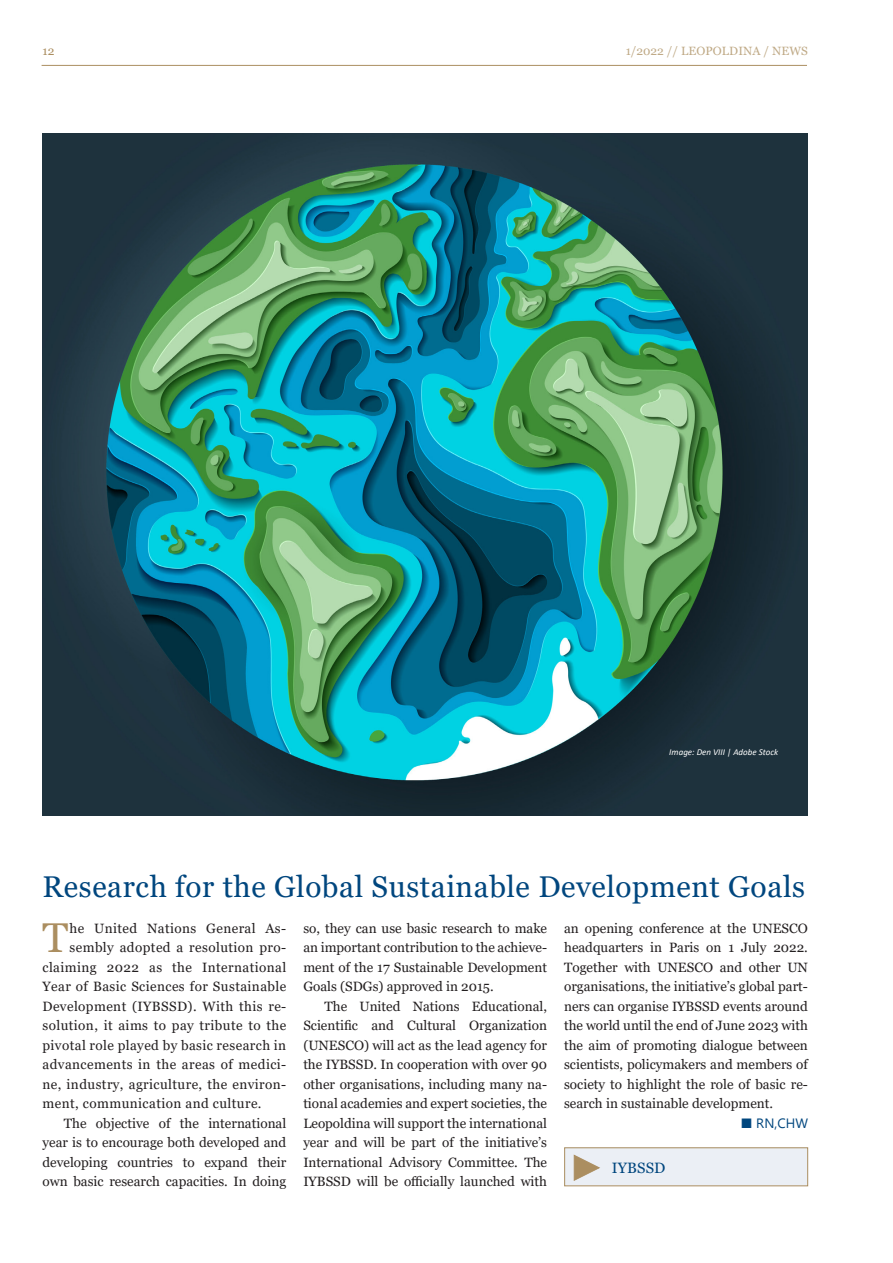
<style>
.page{position:relative;width:893px;height:1263px;background:#fff}
.page>*{position:absolute;margin:0;border:0;box-sizing:border-box;transform-origin:0 0}
.t1{font:41.7px "Georgia";color:#ab8e60}
.Headline_3_-_klein{font:30px "Georgia";letter-spacing:.02em;color:#00467e}
.t2{font:15px "Georgia";letter-spacing:.01em;color:#00467e}
.Fliesstext{font:13.5px/19.5px "Georgia";letter-spacing:.03em;color:#231f20;text-align:justify}
.Fliesstext-2{font:13.5px "Segoe UI Emoji";color:#00467e}
.t3{font:12px "Georgia";letter-spacing:.01em;color:#c0aa87}
.t4{font:12px "Georgia";color:#ab8e60}
.Bildunterschrift{font:italic 9px "Calibri";color:#fff}
</style>
<div class="page">
<hr style="left:42px;top:65px;width:765px;height:1px;background:#ab8e60">
<img style="left:43px;top:133px;width:765px;height:683px">
<div style="left:565px;top:1148px;width:243px;height:38px;background:#ebeff5"></div>
<div style="left:564px;top:1147px;width:244px;height:39px;border:1px solid #ab8e60"></div>
<svg style="left:574px;top:1155px;width:26px;height:26px"></svg>
<p class="t4" style="left:43px;top:44px;width:13px">12</p>
<p class="t3" style="left:626px;top:44px;width:184px">1/2022 // LEOPOLDINA / NEWS</p>
<p class="Bildunterschrift" style="left:669px;top:746px;width:110px">Image: Den VIII | Adobe Stock</p>
<p class="Headline_3_-_klein" style="left:43px;top:868px;width:764px">Research for the Global Sustainable Development Goals</p>
<p class="t1" style="left:43px;top:913px;width:27px">T</p>
<p class="Fliesstext" style="left:70px;top:919px;width:218px">he United Nations General As-</p>
<p class="Fliesstext" style="left:303px;top:919px;width:245px">so, they can use basic research to make an important contribution to the achieve&shy;ment of the 17 Sustainable Development Goals (SDGs) approved in 2015.</p>
<p class="Fliesstext" style="left:303px;top:997px;width:245px;text-indent:21px">The United Nations Educational, Scientific and Cultural Organization (UNESCO) will act as the lead agency for the IYBSSD. In cooperation with over 90 other organisations, including many na&shy;tional academies and expert societies, the Leopoldina will support the international year and will be part of the initiative’s International Advisory Committee. The IYBSSD will be officially launched with</p>
<p class="Fliesstext" style="left:564px;top:919px;width:245px">an opening conference at the UNESCO headquarters in Paris on 1 July 2022.<br>Together with UNESCO and other UN organisations, the initiative’s global part&shy;ners can organise IYBSSD events around the world until the end of June 2023 with the aim of promoting dialogue between scientists, policymakers and members of society to highlight the role of basic re&shy;search in sustainable development.</p>
<p class="Fliesstext-2" style="left:741px;top:1115px;width:13px">■</p>
<p class="Fliesstext" style="left:70px;top:938px;width:218px">sembly adopted a resolution pro-</p>
<p class="Fliesstext" style="left:43px;top:958px;width:245px">claiming 2022 as the International</p>
<p class="Fliesstext" style="left:43px;top:977px;width:245px">Year of Basic Sciences for Sustainable</p>
<p class="Fliesstext" style="left:43px;top:997px;width:245px">Development (IYBSSD). With this re-</p>
<p class="Fliesstext" style="left:43px;top:1016px;width:245px">solution, it aims to pay tribute to the</p>
<p class="Fliesstext" style="left:43px;top:1036px;width:245px">pivotal role played by basic research in</p>
<p class="Fliesstext" style="left:43px;top:1055px;width:245px">advancements in the areas of medici-</p>
<p class="Fliesstext" style="left:43px;top:1075px;width:245px">ne, industry, agriculture, the environ-</p>
<p class="Fliesstext" style="left:43px;top:1094px;width:221px">ment, communication and culture.</p>
<p class="Fliesstext" style="left:43px;top:1114px;width:245px;text-indent:21px">The objective of the international year is to encourage both developed and developing countries to expand their own basic research capacities. In doing</p>
<p class="t2" style="left:612px;top:1158px;width:55px">IYBSSD</p>
</div>
